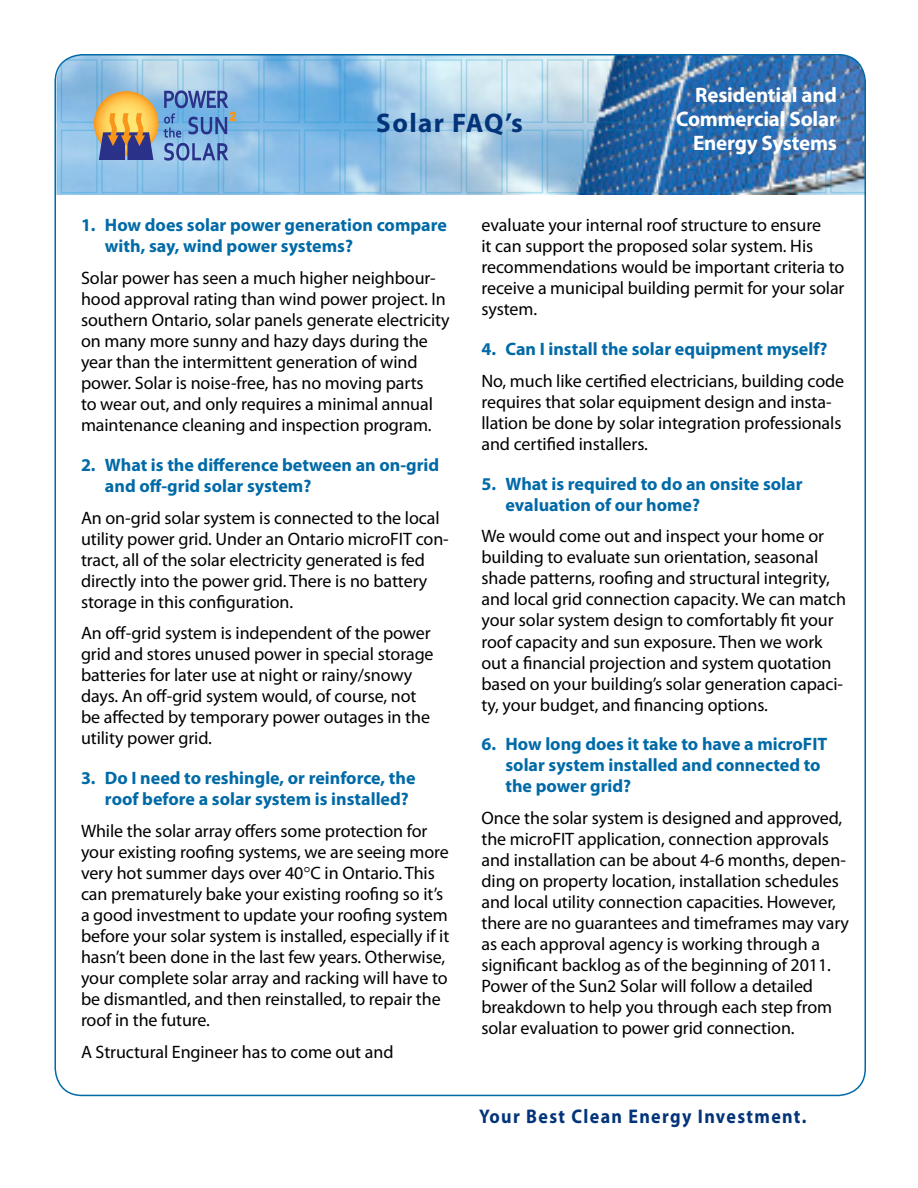
<style>
.page{position:relative;width:918px;height:1188px;background:#fff}
.page>*{position:absolute;margin:0;border:0;box-sizing:border-box;transform-origin:0 0}
.t1{font:700 27px "Myriad Pro";letter-spacing:.05em;color:#033479}
.t2{font:700 21px/24px "Myriad Pro";letter-spacing:-.01em;color:#fff;text-align:right}
.t3{font:700 19.8px "Myriad Pro";letter-spacing:.075em;color:#033479;scale:.91 1}
.t4{font:18px/21px "Myriad Pro";letter-spacing:-.005em;color:#000}
.t5{font:700 18px/21px "Myriad Pro";color:#006aa7}
</style>
<div class="page">
<img style="left:56px;top:54px;width:810px;height:141px">
<svg style="left:94px;top:91px;width:65px;height:65px"></svg>
<svg style="left:99px;top:113px;width:54px;height:47px;background:#9c7e65"></svg>
<svg style="left:164px;top:90px;width:72px;height:71px;background:#6d95ca"></svg>
<h1 class="t1" style="left:376px;top:105px;width:148px">Solar FAQ’s</h1>
<p class="t2" style="left:676px;top:82px;width:162px">Residential and<br>Commercial Solar<br>Energy Systems</p>
<p class="t5" style="left:105px;top:214px;width:343px;text-indent:-24px">1. How does solar power generation compare with, say, wind power systems?</p>
<p class="t4" style="left:81px;top:267px;width:370px">Solar power has seen a much higher neighbour&shy;hood approval rating than wind power project. In southern Ontario, solar panels generate electricity on many more sunny and hazy days during the year than the intermittent generation of wind power. Solar is noise-free, has no moving parts<br>to wear out, and only requires a minimal annual maintenance cleaning and inspection program.</p>
<p class="t5" style="left:105px;top:454px;width:336px;text-indent:-24px">2. What is the difference between an on-grid and off-grid solar system?</p>
<p class="t4" style="left:81px;top:507px;width:369px">An on-grid solar system is connected to the local utility power grid. Under an Ontario microFIT con&shy;tract, all of the solar electricity generated is fed directly into the power grid. There is no battery storage in this configuration.</p>
<p class="t4" style="left:81px;top:623px;width:354px">An off-grid system is independent of the power grid and stores unused power in special storage batteries for later use at night or rainy/snowy days. An off-grid system would, of course, not be affected by temporary power outages in the utility power grid.</p>
<p class="t5" style="left:105px;top:767px;width:312px;text-indent:-24px">3. Do I need to reshingle, or reinforce, the roof before a solar system is installed?</p>
<p class="t4" style="left:81px;top:820px;width:370px">While the solar array offers some protection for your existing roofing systems, we are seeing more very hot summer days over 40 C in Ontario. This can prematurely bake your existing roofing so it’s a good investment to update your roofing system before your solar system is installed, especially if it hasn’t been done in the last few years. Otherwise, your complete solar array and racking will have to be dismantled, and then reinstalled, to repair the roof in the future.</p>
<p class="t4" style="left:81px;top:1041px;width:314px">A Structural Engineer has to come out and</p>
<p class="t4" style="left:482px;top:214px;width:364px">evaluate your internal roof structure to ensure<br>it can support the proposed solar system. His recommendations would be important criteria to receive a municipal building permit for your solar system.</p>
<p class="t5" style="left:482px;top:338px;width:348px">4. Can I install the solar equipment myself?</p>
<p class="t4" style="left:482px;top:370px;width:364px">No, much like certified electricians, building code requires that solar equipment design and insta&shy;llation be done by solar integration professionals and certified installers.</p>
<p class="t5" style="left:505px;top:473px;width:299px;text-indent:-24px">5. What is required to do an onsite solar evaluation of our home?</p>
<p class="t4" style="left:482px;top:526px;width:366px">We would come out and inspect your home or building to evaluate sun orientation, seasonal shade patterns, roofing and structural integrity, and local grid connection capacity. We can match your solar system design to comfortably fit your roof capacity and sun exposure. Then we work out a financial projection and system quotation based on your building’s solar generation capaci&shy;ty, your budget, and financing options.</p>
<p class="t5" style="left:505px;top:733px;width:323px;text-indent:-24px">6. How long does it take to have a microFIT solar system installed and connected to the power grid?</p>
<p class="t4" style="left:482px;top:807px;width:369px">Once the solar system is designed and approved, the microFIT application, connection approvals and installation can be about 4-6 months, depen&shy;ding on property location, installation schedules and local utility connection capacities. However, there are no guarantees and timeframes may vary as each approval agency is working through a significant backlog as of the beginning of 2011.<br>Power of the Sun2 Solar will follow a detailed breakdown to help you through each step from solar evaluation to power grid connection.</p>
<p class="t3" style="left:479px;top:1103px;width:361px">Your Best Clean Energy Investment.</p>
</div>
